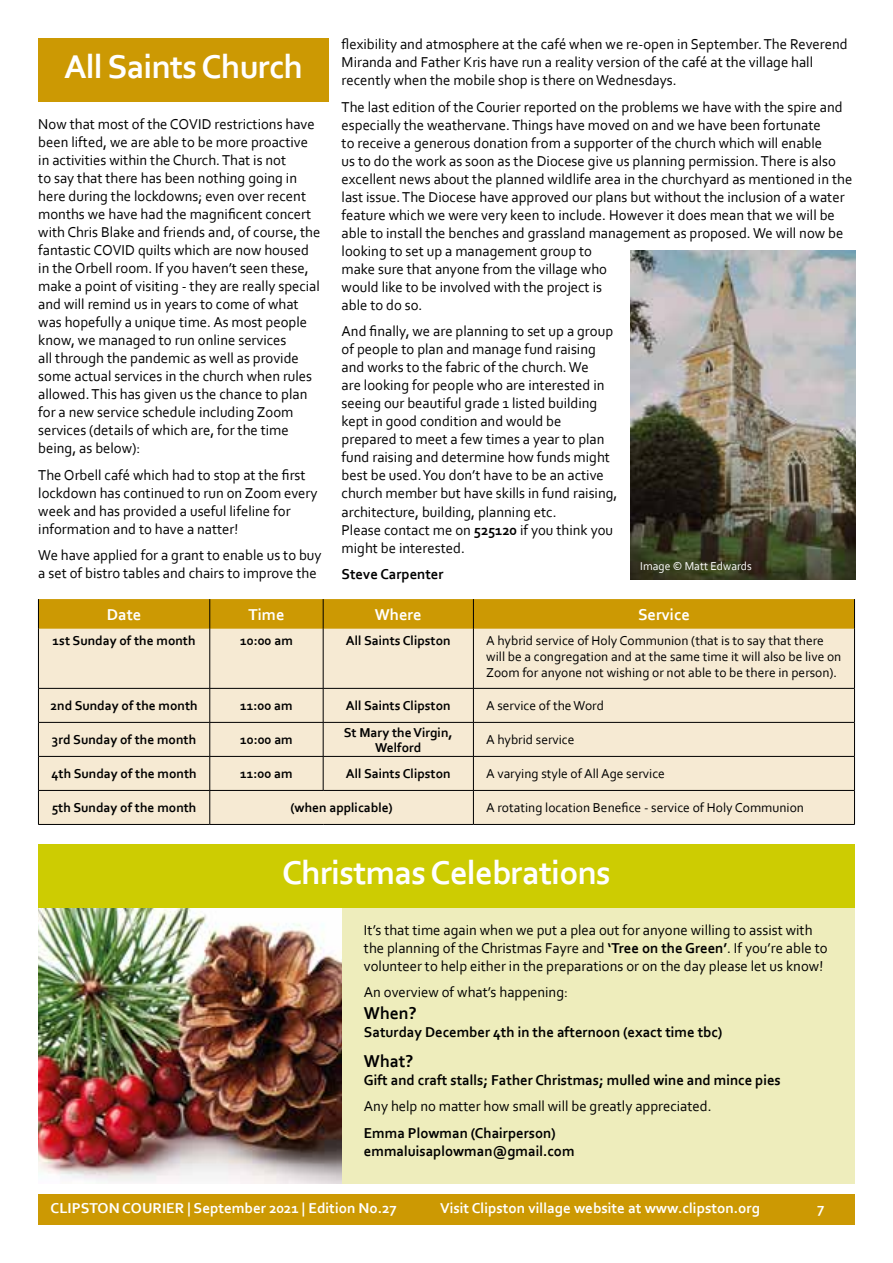
<style>
.page{position:relative;width:893px;height:1263px;background:#fff}
.page>*{position:absolute;margin:0;border:0;box-sizing:border-box;transform-origin:0 0}
.t1{font:700 34.5px "Corbel";letter-spacing:-.02em;color:#fff}
.t2{font:700 18px "Corbel";color:#000}
.t3{font:700 16.5px "Corbel";color:#fff}
.t4{font:15px/18px "Corbel";color:#000}
.t5{font:700 15px/18px "Corbel";color:#000}
.t6{font:700 15px "Corbel";color:#fff}
.t7{font:13.5px/16.2px "Corbel";color:#000}
.t8{font:700 13.5px/15px "Corbel";color:#000;text-align:center}
.t9{font:12px "Corbel";color:#fff}
.s1{font-weight:700}
</style>
<div class="page">
<div style="left:38px;top:1194px;width:817px;height:31px;background:#cc9903"></div>
<div style="left:38px;top:894px;width:817px;height:289px;background:#eeedbc"></div>
<img style="left:38px;top:908px;width:304px;height:275px">
<div style="left:38px;top:844px;width:817px;height:64px;background:#cdcc02"></div>
<div style="left:38px;top:38px;width:291px;height:64px;background:#cc9903"></div>
<svg style="left:39px;top:599px;width:815px;height:30px;background:#cc9905"></svg>
<div style="left:39px;top:629px;width:815px;height:195px;background:#f6ead3"></div>
<hr style="left:38px;top:599px;width:1px;height:30px;background:#000">
<hr style="left:210px;top:599px;width:1px;height:30px;background:#000">
<hr style="left:323px;top:599px;width:1px;height:30px;background:#000">
<hr style="left:473px;top:599px;width:1px;height:30px;background:#000">
<hr style="left:854px;top:599px;width:1px;height:30px;background:#000">
<hr style="left:38px;top:629px;width:1px;height:59px;background:#000">
<hr style="left:210px;top:629px;width:1px;height:59px;background:#000">
<hr style="left:38px;top:688px;width:1px;height:34px;background:#000">
<hr style="left:210px;top:688px;width:1px;height:34px;background:#000">
<hr style="left:323px;top:629px;width:1px;height:59px;background:#000">
<hr style="left:473px;top:629px;width:1px;height:59px;background:#000">
<hr style="left:854px;top:629px;width:1px;height:59px;background:#000">
<hr style="left:323px;top:688px;width:1px;height:34px;background:#000">
<hr style="left:473px;top:688px;width:1px;height:34px;background:#000">
<hr style="left:854px;top:688px;width:1px;height:34px;background:#000">
<hr style="left:38px;top:688px;width:172px;height:1px;background:#000">
<hr style="left:210px;top:688px;width:113px;height:1px;background:#000">
<hr style="left:323px;top:688px;width:150px;height:1px;background:#000">
<hr style="left:473px;top:688px;width:382px;height:1px;background:#000">
<hr style="left:38px;top:722px;width:172px;height:1px;background:#000">
<hr style="left:38px;top:722px;width:1px;height:34px;background:#000">
<hr style="left:210px;top:722px;width:113px;height:1px;background:#000">
<hr style="left:210px;top:722px;width:1px;height:34px;background:#000">
<hr style="left:323px;top:722px;width:150px;height:1px;background:#000">
<hr style="left:323px;top:722px;width:1px;height:34px;background:#000">
<hr style="left:473px;top:722px;width:382px;height:1px;background:#000">
<hr style="left:473px;top:722px;width:1px;height:34px;background:#000">
<hr style="left:854px;top:722px;width:1px;height:34px;background:#000">
<hr style="left:38px;top:757px;width:1px;height:33px;background:#000">
<hr style="left:210px;top:757px;width:1px;height:33px;background:#000">
<hr style="left:323px;top:757px;width:1px;height:33px;background:#000">
<hr style="left:473px;top:757px;width:1px;height:33px;background:#000">
<hr style="left:854px;top:757px;width:1px;height:33px;background:#000">
<hr style="left:38px;top:756px;width:172px;height:1px;background:#000">
<hr style="left:210px;top:756px;width:113px;height:1px;background:#000">
<hr style="left:323px;top:756px;width:150px;height:1px;background:#000">
<hr style="left:473px;top:756px;width:382px;height:1px;background:#000">
<hr style="left:38px;top:790px;width:172px;height:1px;background:#000">
<hr style="left:38px;top:791px;width:1px;height:33px;background:#000">
<hr style="left:210px;top:790px;width:113px;height:1px;background:#000">
<hr style="left:210px;top:791px;width:1px;height:33px;background:#000">
<hr style="left:323px;top:790px;width:150px;height:1px;background:#000">
<hr style="left:473px;top:790px;width:382px;height:1px;background:#000">
<hr style="left:473px;top:791px;width:1px;height:33px;background:#000">
<hr style="left:854px;top:791px;width:1px;height:33px;background:#000">
<hr style="left:38px;top:824px;width:172px;height:1px;background:#000">
<hr style="left:210px;top:824px;width:113px;height:1px;background:#000">
<hr style="left:323px;top:824px;width:150px;height:1px;background:#000">
<hr style="left:473px;top:824px;width:382px;height:1px;background:#000">
<img style="left:631px;top:251px;width:225px;height:329px">
<h1 class="t1" style="left:64px;top:46px;width:241px">All Saints Church</h1>
<p class="t4" style="left:38px;top:115px;width:284px">Now that most of the COVID restrictions have been lifted, we are able to be more proactive in activities within the Church. That is not<br>to say that there has been nothing going in here during the lockdowns; even over recent months we have had the magnificent concert with Chris Blake and friends and, of course, the fantastic COVID quilts which are now housed in the Orbell room. If you haven’t seen these, make a point of visiting - they are really special and will remind us in years to come of what was hopefully a unique time. As most people know, we managed to run online services<br>all through the pandemic as well as provide some actual services in the church when rules allowed. This has given us the chance to plan for a new service schedule including Zoom services (details of which are, for the time being, as below):</p>
<p class="t4" style="left:38px;top:465px;width:281px">The Orbell café which had to stop at the first lockdown has continued to run on Zoom every week and has provided a useful lifeline for information and to have a natter!</p>
<p class="t4" style="left:38px;top:546px;width:285px">We have applied for a grant to enable us to buy a set of bistro tables and chairs to improve the</p>
<p class="t4" style="left:342px;top:35px;width:508px">flexibility and atmosphere at the café when we re-open in September. The Reverend<br>Miranda and Father Kris have run a reality version of the café at the village hall recently when the mobile shop is there on Wednesdays.</p>
<p class="t4" style="left:342px;top:98px;width:512px">The last edition of the Courier reported on the problems we have with the spire and especially the weathervane. Things have moved on and we have been fortunate<br>to receive a generous donation from a supporter of the church which will enable<br>us to do the work as soon as the Diocese give us planning permission. There is also excellent news about the planned wildlife area in the churchyard as mentioned in the last issue. The Diocese have approved our plans but without the inclusion of a water feature which we were very keen to include. However it does mean that we will be able to install the benches and grassland management as proposed. We will now be looking to set up a management group to<br>make sure that anyone from the village who<br>would like to be involved with the project is<br>able to do so.</p>
<p class="t4" style="left:342px;top:322px;width:277px">And finally, we are planning to set up a group of people to plan and manage fund raising and works to the fabric of the church. We<br>are looking for people who are interested in seeing our beautiful grade 1 listed building kept in good condition and would be prepared to meet a few times a year to plan fund raising and determine how funds might best be used. You don’t have to be an active church member but have skills in fund raising, architecture, building, planning etc.<br>Please contact me on <span class="s1">525120</span> if you think you might be interested.</p>
<p class="t5" style="left:342px;top:565px;width:104px">Steve Carpenter</p>
<p class="t9" style="left:640px;top:559px;width:113px">Image © Matt Edwards</p>
<p class="t3" style="left:107px;top:604px;width:36px">Date</p>
<p class="t3" style="left:248px;top:604px;width:38px">Time</p>
<p class="t3" style="left:375px;top:604px;width:48px">Where</p>
<p class="t3" style="left:638px;top:604px;width:53px">Service</p>
<p class="t8" style="left:53px;top:632px;width:145px">1st Sunday of the month</p>
<p class="t8" style="left:240px;top:632px;width:54px">10:00 am</p>
<p class="t8" style="left:346px;top:632px;width:106px">All Saints Clipston</p>
<p class="t7" style="left:486px;top:632px;width:357px">A hybrid service of Holy Communion (that is to say that there will be a congregation and at the same time it will also be live on<br>Zoom for anyone not wishing or not able to be there in person).</p>
<p class="t8" style="left:50px;top:698px;width:149px">2nd Sunday of the month</p>
<p class="t8" style="left:240px;top:698px;width:54px">11:00 am</p>
<p class="t8" style="left:346px;top:698px;width:106px">All Saints Clipston</p>
<p class="t7" style="left:486px;top:697px;width:119px">A service of the Word</p>
<p class="t8" style="left:52px;top:732px;width:146px">3rd Sunday of the month</p>
<p class="t8" style="left:240px;top:732px;width:54px">10:00 am</p>
<p class="t8" style="left:344px;top:725px;width:110px">St Mary the Virgin,<br>Welford</p>
<p class="t7" style="left:486px;top:731px;width:90px">A hybrid service</p>
<p class="t8" style="left:51px;top:766px;width:147px">4th Sunday of the month</p>
<p class="t8" style="left:240px;top:766px;width:54px">11:00 am</p>
<p class="t8" style="left:346px;top:766px;width:106px">All Saints Clipston</p>
<p class="t7" style="left:486px;top:765px;width:180px">A varying style of All Age service</p>
<p class="t8" style="left:52px;top:800px;width:146px">5th Sunday of the month</p>
<p class="t8" style="left:291px;top:800px;width:104px">(when applicable)</p>
<p class="t7" style="left:486px;top:799px;width:319px">A rotating location Benefice - service of Holy Communion</p>
<h1 class="t1" style="left:282px;top:851px;width:330px">Christmas Celebrations</h1>
<p class="t4" style="left:364px;top:920px;width:465px">It’s that time again when we put a plea out for anyone willing to assist with the planning of the Christmas Fayre and <span class="s1">‘Tree on the Green’</span>. If you’re able to volunteer to help either in the preparations or on the day please let us know!</p>
<p class="t4" style="left:364px;top:983px;width:206px">An overview of what’s happening:</p>
<p class="t2" style="left:364px;top:1002px;width:54px">When?</p>
<p class="t5" style="left:364px;top:1022px;width:360px">Saturday December 4th in the afternoon (exact time tbc)</p>
<p class="t2" style="left:364px;top:1050px;width:51px">What?</p>
<p class="t5" style="left:364px;top:1070px;width:418px">Gift and craft stalls; Father Christmas; mulled wine and mince pies</p>
<p class="t4" style="left:364px;top:1097px;width:349px">Any help no matter how small will be greatly appreciated.</p>
<p class="t5" style="left:364px;top:1123px;width:212px">Emma Plowman (Chairperson) emmaluisaplowman@gmail.com</p>
<p class="t6" style="left:51px;top:1198px;width:348px">CLIPSTON COURIER | September 2021 | Edition No.27</p>
<p class="t6" style="left:440px;top:1198px;width:321px">Visit Clipston village website at www.clipston.org</p>
<p class="t6" style="left:817px;top:1198px;width:9px">7</p>
</div>
